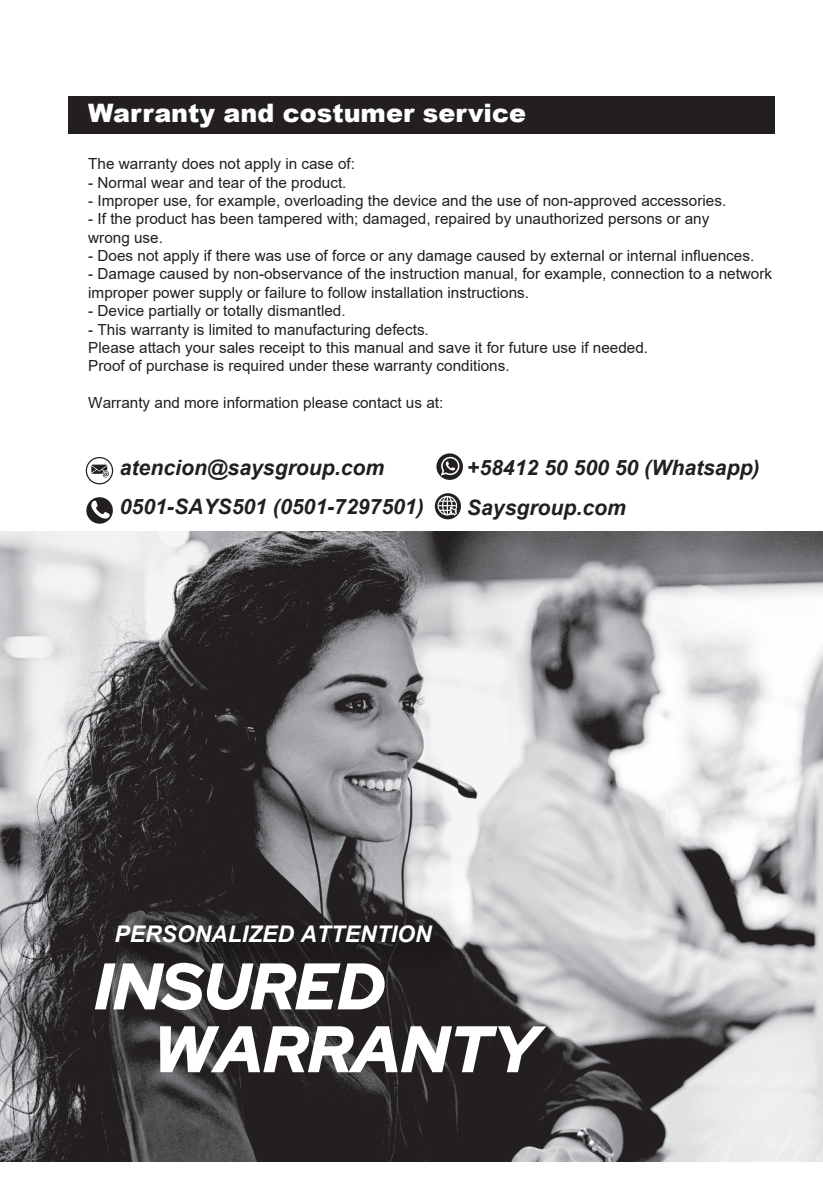
<style>
.page{position:relative;width:823px;height:1191px;background:#fff}
.page>*{position:absolute;margin:0;border:0;box-sizing:border-box;transform-origin:0 0}
.t1{font:italic 900 65.6px/62.8px "Red Hat Display";color:#fff}
.t2{font:900 25.4px "Arial";color:#fff}
.t3{font:italic 700 23px "Arial";color:#fff}
.t4{font:italic 700 21.2px/39.4px "Arial";color:#231f20}
.t5{font:15.2px/18.4px "Arial";color:#231f20}
</style>
<div class="page">
<div style="left:69px;top:96px;width:706px;height:37px;background:#231f20"></div>
<img style="left:1px;top:532px;width:822px;height:629px">
<img style="left:97px;top:904px;width:385px;height:95px">
<svg style="left:436px;top:453px;width:27px;height:27px"></svg>
<svg style="left:441px;top:456px;width:18px;height:21px"></svg>
<div style="left:86px;top:497px;width:27px;height:26px;background:#231f20;border-radius:50%"></div>
<svg style="left:91px;top:500px;width:19px;height:19px"></svg>
<svg style="left:86px;top:457px;width:27px;height:27px"></svg>
<svg style="left:435px;top:493px;width:26px;height:26px"></svg>
<svg style="left:437px;top:496px;width:20px;height:19px"></svg>
<h2 class="t2" style="left:88px;top:94px;width:439px">Warranty and costumer service</h2>
<p class="t5" style="left:88px;top:155px;width:268px">The warranty does not apply in case of:</p>
<p class="t5" style="left:88px;top:173px;width:260px">- Normal wear and tear of the product.</p>
<p class="t5" style="left:88px;top:191px;width:639px">- Improper use, for example, overloading the device and the use of non-approved accessories.</p>
<p class="t5" style="left:88px;top:210px;width:622px">- If the product has been tampered with; damaged, repaired by unauthorized persons or any wrong use.</p>
<p class="t5" style="left:88px;top:246px;width:667px">- Does not apply if there was use of force or any damage caused by external or internal influences.</p>
<p class="t5" style="left:88px;top:265px;width:685px">- Damage caused by non-observance of the instruction manual, for example, connection to a network improper power supply or failure to follow installation instructions.</p>
<p class="t5" style="left:88px;top:301px;width:259px">- Device partially or totally dismantled.</p>
<p class="t5" style="left:88px;top:320px;width:561px">- This warranty is limited to manufacturing defects.<br>Please attach your sales receipt to this manual and save it for future use if needed.<br>Proof of purchase is required under these warranty conditions.</p>
<p class="t5" style="left:88px;top:393px;width:357px">Warranty and more information please contact us at:</p>
<h3 class="t4" style="left:120px;top:448px;width:305px">atencion@saysgroup.com<br>0501-SAYS501 (0501-7297501)</h3>
<h3 class="t4" style="left:467px;top:448px;width:294px">+58412 50 500 50 (Whatsapp)<br>Saysgroup.com</h3>
<h3 class="t3" style="left:114px;top:918px;width:318px">PERSONALIZED ATTENTION</h3>
<h1 class="t1" style="left:152px;top:953px;width:389px;text-indent:-58px">INSURED<br>WARRANTY</h1>
</div>
